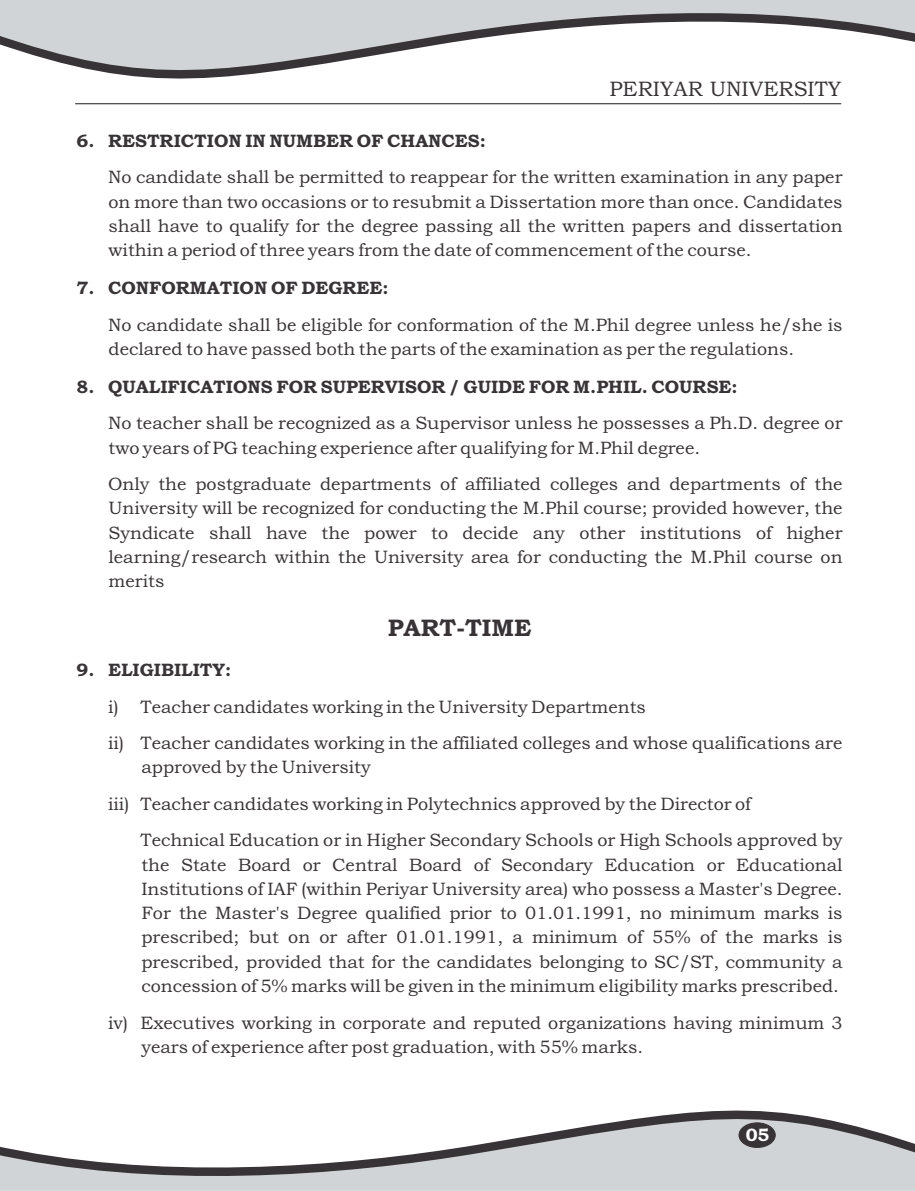
<style>
.page{position:relative;width:915px;height:1191px;background:#fff}
.page>*{position:absolute;margin:0;border:0;box-sizing:border-box;transform-origin:0 0}
.t1{font:700 24px "Bookman Old Style";color:#383336}
.t2{font:21px "Bookman Old Style";color:#383336}
.t3{font:18px/24.3px "Bookman Old Style";color:#383336}
.t4{font:700 18px "Bookman Old Style";color:#383336}
.t5{font:700 18px "Bookman Old Style";color:#fff}
</style>
<div class="page">
<svg style="left:0;top:0;width:914px;height:79px;fill:#d1d4d6"></svg>
<svg style="left:0;top:1110px;width:914px;height:80px;fill:#d1d4d6"></svg>
<hr style="left:75px;top:103px;width:765px;height:1px;background:#383336">
<div style="left:738px;top:1122px;width:37px;height:25px;background:#383336;border:1px solid #383336;border-radius:50%"></div>
<p class="t2" style="left:609px;top:81px;width:233px">PERIYAR UNIVERSITY</p>
<p class="t4" style="left:77px;top:134px;width:411px">6. RESTRICTION IN NUMBER OF CHANCES:</p>
<p class="t3" style="left:108px;top:167px;width:735px;text-align:justify">No candidate shall be permitted to reappear for the written examination in any paper on more than two occasions or to resubmit a Dissertation more than once. Candidates shall have to qualify for the degree passing all the written papers and dissertation within a period of three years from the date of commencement of the course.</p>
<p class="t4" style="left:77px;top:281px;width:313px">7. CONFORMATION OF DEGREE:</p>
<p class="t3" style="left:108px;top:314px;width:735px">No candidate shall be eligible for conformation of the M.Phil degree unless he/she is declared to have passed both the parts of the examination as per the regulations.</p>
<p class="t4" style="left:77px;top:380px;width:662px">8. QUALIFICATIONS FOR SUPERVISOR / GUIDE FOR M.PHIL. COURSE:</p>
<p class="t3" style="left:108px;top:413px;width:735px">No teacher shall be recognized as a Supervisor unless he possesses a Ph.D. degree or two years of PG teaching experience after qualifying for M.Phil degree.</p>
<p class="t3" style="left:108px;top:473px;width:735px;text-align:justify">Only the postgraduate departments of affiliated colleges and departments of the University will be recognized for conducting the M.Phil course; provided however, the Syndicate shall have the power to decide any other institutions of higher learning/research within the University area for conducting the M.Phil course on merits</p>
<h1 class="t1" style="left:387px;top:618px;width:145px">PART-TIME</h1>
<p class="t4" style="left:76px;top:663px;width:156px">9. ELIGIBILITY:</p>
<p class="t3" style="left:108px;top:690px;width:735px;line-height:36.5px">i) Teacher candidates working in the University Departments<br>ii) Teacher candidates working in the affiliated colleges and whose qualifications are</p>
<p class="t3" style="left:141px;top:756px;width:231px">approved by the University</p>
<p class="t3" style="left:108px;top:793px;width:644px">iii) Teacher candidates working in Polytechnics approved by the Director of</p>
<p class="t3" style="left:140px;top:829px;width:703px">Technical Education or in Higher Secondary Schools or High Schools approved by</p>
<p class="t3" style="left:141px;top:854px;width:702px;text-align:justify">the State Board or Central Board of Secondary Education or Educational Institutions of IAF (within Periyar University area) who possess a Master's Degree.<br>For the Master's Degree qualified prior to 01.01.1991, no minimum marks is prescribed; but on or after 01.01.1991, a minimum of 55% of the marks is prescribed, provided that for the candidates belonging to SC/ST, community a concession of 5% marks will be given in the minimum eligibility marks prescribed.</p>
<p class="t3" style="left:141px;top:1012px;width:702px;text-indent:-33px">iv) Executives working in corporate and reputed organizations having minimum 3 years of experience after post graduation, with 55% marks.</p>
<p class="t5" style="left:745px;top:1128px;width:25px">05</p>
</div>
